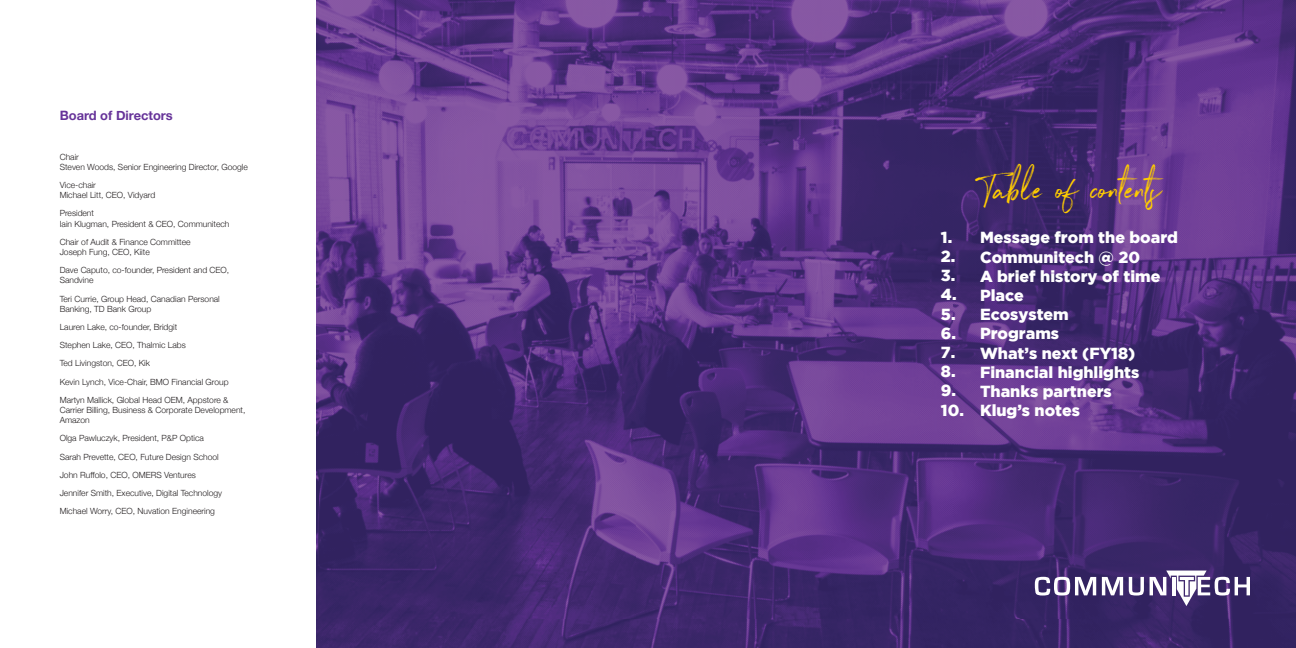
<style>
.page{position:relative;width:1296px;height:648px;background:#fff}
.page>*{position:absolute;margin:0;border:0;box-sizing:border-box;transform-origin:0 0}
.t1{font:41px "Northwell";color:#fc0}
.t2{font:900 16px/19.2px "Gotham";color:#fff}
.t3{font:700 12.9px "Helvetica Neue";color:#639}
.t4{font:300 8.5px/18.2px "Helvetica Neue";color:#231f20}
</style>
<div class="page">
<img style="left:316px;top:0;width:980px;height:648px">
<svg style="left:1035px;top:577px;width:61px;height:19px"></svg>
<svg style="left:1102px;top:577px;width:21px;height:18px"></svg>
<svg style="left:1129px;top:577px;width:15px;height:19px"></svg>
<svg style="left:1150px;top:571px;width:100px;height:35px"></svg>
<h3 class="t3" style="left:60px;top:105px;width:115px">Board of Directors</h3>
<p class="t4" style="left:60px;top:151px;width:190px;line-height:10.2px">Chair<br>Steven Woods, Senior Engineering Director, Google</p>
<p class="t4" style="left:60px;top:179px;width:97px;line-height:10.2px">Vice-chair<br>Michael Litt, CEO, Vidyard</p>
<p class="t4" style="left:60px;top:208px;width:171px;line-height:10.2px">President<br>Iain Klugman, President &amp; CEO, Communitech</p>
<p class="t4" style="left:60px;top:236px;width:132px;line-height:10.2px">Chair of Audit &amp; Finance Committee<br>Joseph Fung, CEO, Kiite</p>
<p class="t4" style="left:60px;top:264px;width:171px;line-height:10.2px">Dave Caputo, co-founder, President and CEO,<br>Sandvine</p>
<p class="t4" style="left:60px;top:293px;width:162px;line-height:10.2px">Teri Currie, Group Head, Canadian Personal<br>Banking, TD Bank Group</p>
<p class="t4" style="left:60px;top:317px;width:170px">Lauren Lake, co-founder, Bridgit<br>Stephen Lake, CEO, Thalmic Labs<br>Ted Livingston, CEO, Kik<br>Kevin Lynch, Vice-Chair, BMO Financial Group Martyn Mallick, Global Head OEM, Appstore &amp;</p>
<p class="t4" style="left:60px;top:404px;width:187px;line-height:10.2px">Carrier Billing, Business &amp; Corporate Development,<br>Amazon</p>
<p class="t4" style="left:60px;top:429px;width:164px">Olga Pawluczyk, President, P&amp;P Optica Sarah Prevette, CEO, Future Design School John Ruffolo, CEO, OMERS Ventures Jennifer Smith, Executive, Digital Technology Michael Worry, CEO, Nuvation Engineering</p>
<h2 class="t2" style="left:941px;top:227px;width:24px">1.<br>2.<br>3.<br>4.<br>5.<br>6.<br>7.<br>8.<br>9.<br>10.</h2>
<h1 class="t1" style="left:980px;top:160px;width:183px">Table of contents</h1>
<h2 class="t2" style="left:980px;top:228px;width:200px">Message from the board<br>Communitech @ 20<br>A brief history of time<br>Place<br>Ecosystem<br>Programs<br>What’s next (FY18)<br>Financial highlights<br>Thanks partners<br>Klug’s notes</h2>
</div>
